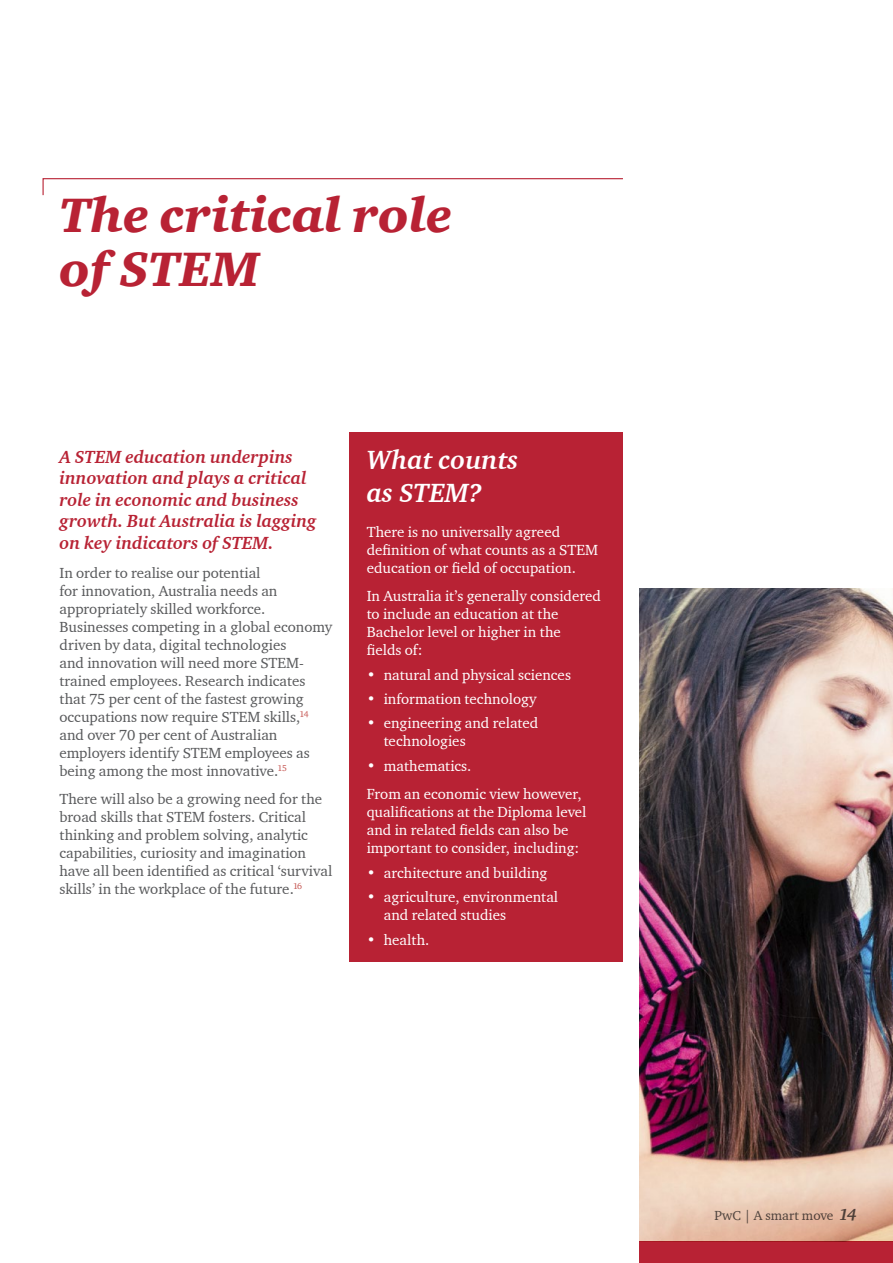
<style>
.page{position:relative;width:893px;height:1263px;background:#fff}
.page>*{position:absolute;margin:0;border:0;box-sizing:border-box;transform-origin:0 0}
.t1{font:49.5px/54px "Charter ITC Blac Ital";color:#b82234}
.t2{font:italic 700 27px/32.4px "Charter ITC";color:#fff}
.t3{font:italic 700 18px/21.6px "Charter ITC";color:#b82234}
.t4{font:15px/18px "Charter ITC";color:#58595b}
.t5{font:15px/18px "Charter ITC";color:#fff}
.t6{font:13.5px "Charter ITC";color:#58595b}
.s1{font-weight:700;font-style:italic;font-size:16.5px}
</style>
<div class="page">
<svg style="left:42px;top:178px;width:581px;height:18px"></svg>
<div style="left:350px;top:432px;width:273px;height:529px;background:#b82234"></div>
<div style="left:640px;top:1242px;width:253px;height:21px;background:#b82234"></div>
<img style="left:640px;top:589px;width:253px;height:653px">
<h1 class="t1" style="left:60px;top:187px;width:394px">The critical role of STEM</h1>
<p class="t3" style="left:60px;top:445px;width:259px">A STEM education underpins innovation and plays a critical role in economic and business growth. But Australia is lagging on key indicators of STEM.</p>
<p class="t4" style="left:60px;top:563px;width:274px">In order to realise our potential<br>for innovation, Australia needs an appropriately skilled workforce.<br>Businesses competing in a global economy driven by data, digital technologies<br>and innovation will need more STEM&shy;trained employees. Research indicates that 75 per cent of the fastest growing occupations now require STEM skills,<sup>14 </sup>and over 70 per cent of Australian employers identify STEM employees as being among the most innovative.<sup>15</sup></p>
<p class="t4" style="left:60px;top:790px;width:274px">There will also be a growing need for the broad skills that STEM fosters. Critical thinking and problem solving, analytic capabilities, curiosity and imagination have all been identified as critical ‘survival skills’ in the workplace of the future.<sup>16</sup></p>
<h2 class="t2" style="left:367px;top:443px;width:153px">What counts as STEM?</h2>
<p class="t5" style="left:367px;top:522px;width:233px">There is no universally agreed definition of what counts as a STEM education or field of occupation.</p>
<p class="t5" style="left:367px;top:587px;width:236px">In Australia it’s generally considered to include an education at the<br>Bachelor level or higher in the<br>fields of:</p>
<p class="t5" style="left:367px;top:665px;width:206px">• natural and physical sciences</p>
<p class="t5" style="left:367px;top:690px;width:171px">• information technology</p>
<p class="t5" style="left:384px;top:714px;width:156px;text-indent:-17px">• engineering and related technologies</p>
<p class="t5" style="left:367px;top:751px;width:216px;line-height:28.7px">• mathematics.<br>From an economic view however,</p>
<p class="t5" style="left:367px;top:803px;width:221px">qualifications at the Diploma level and in related fields can also be important to consider, including:</p>
<p class="t5" style="left:367px;top:863px;width:182px">• architecture and building</p>
<p class="t5" style="left:384px;top:888px;width:176px;text-indent:-17px">• agriculture, environmental and related studies</p>
<p class="t5" style="left:367px;top:930px;width:64px">• health.</p>
<p class="t6" style="left:714px;top:1207px;width:144px">PwC | A smart move <span class="s1">14</span></p>
</div>
